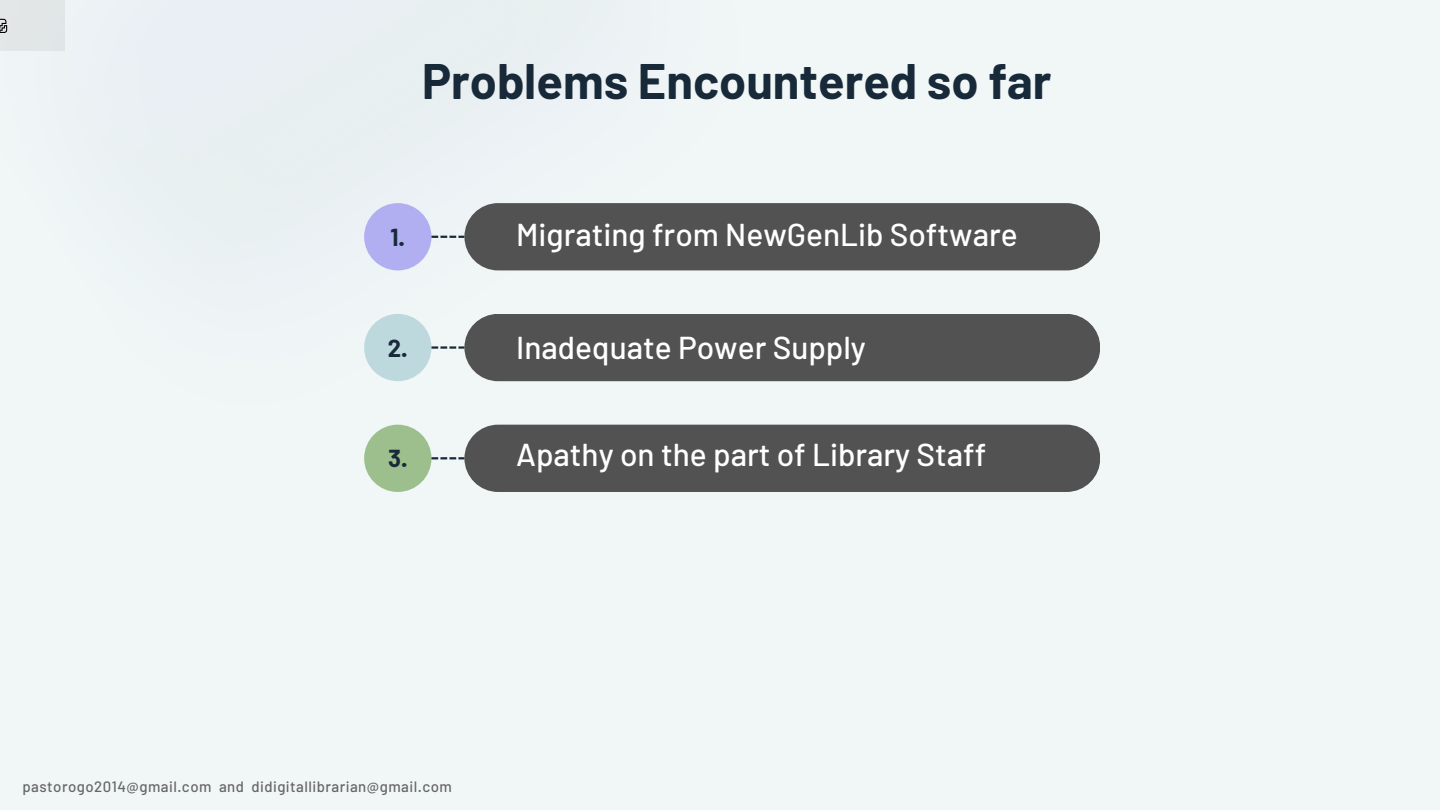
<style>
.page{position:relative;width:1440px;height:810px;background:#f1f7f7}
.page>*{position:absolute;margin:0;border:0;box-sizing:border-box;transform-origin:0 0}
.t1{font:700 48.7px "Barlow";color:#182a39}
.t2{font:500 31.6px "Barlow";color:#fff}
.t3{font:700 24px "Barlow";color:#182a39}
.t4{font:500 15px "Barlow";letter-spacing:.03em;color:#666}
</style>
<div class="page">
<div style="left:464px;top:203px;width:636px;height:67px;background:#525252;border-radius:34px"></div>
<div style="left:464px;top:314px;width:636px;height:67px;background:#525252;border-radius:34px"></div>
<div style="left:464px;top:425px;width:636px;height:67px;background:#525252;border-radius:34px"></div>
<div style="left:364px;top:203px;width:67px;height:67px;background:#b1aef2;border-radius:50%"></div>
<div style="left:364px;top:314px;width:67px;height:67px;background:#bed9de;border-radius:50%"></div>
<div style="left:364px;top:425px;width:67px;height:67px;background:#9dbf8e;border-radius:50%"></div>
<svg style="left:431px;top:236px;width:33px;height:2px"></svg>
<svg style="left:431px;top:346px;width:33px;height:3px"></svg>
<svg style="left:431px;top:457px;width:33px;height:2px"></svg>
<div style="left:0;top:0;width:64px;height:51px;background:#e2e6e7"></div>
<svg style="left:0;top:18px;width:8px;height:15px"></svg>
<p class="t1" style="left:422px;top:50px;width:631px">Problems Encountered so far</p>
<p class="t3" style="left:391px;top:222px;width:16px">1.</p>
<p class="t2" style="left:516px;top:214px;width:503px">Migrating from NewGenLib Software</p>
<p class="t3" style="left:388px;top:333px;width:21px">2.</p>
<p class="t3" style="left:388px;top:443px;width:21px">3.</p>
<p class="t2" style="left:516px;top:327px;width:351px">Inadequate Power Supply</p>
<p class="t2" style="left:516px;top:434px;width:472px">Apathy on the part of Library Staff</p>
<p class="t4" style="left:22px;top:777px;width:431px">pastorogo2014@gmail.com and didigitallibrarian@gmail.com</p>
</div>
